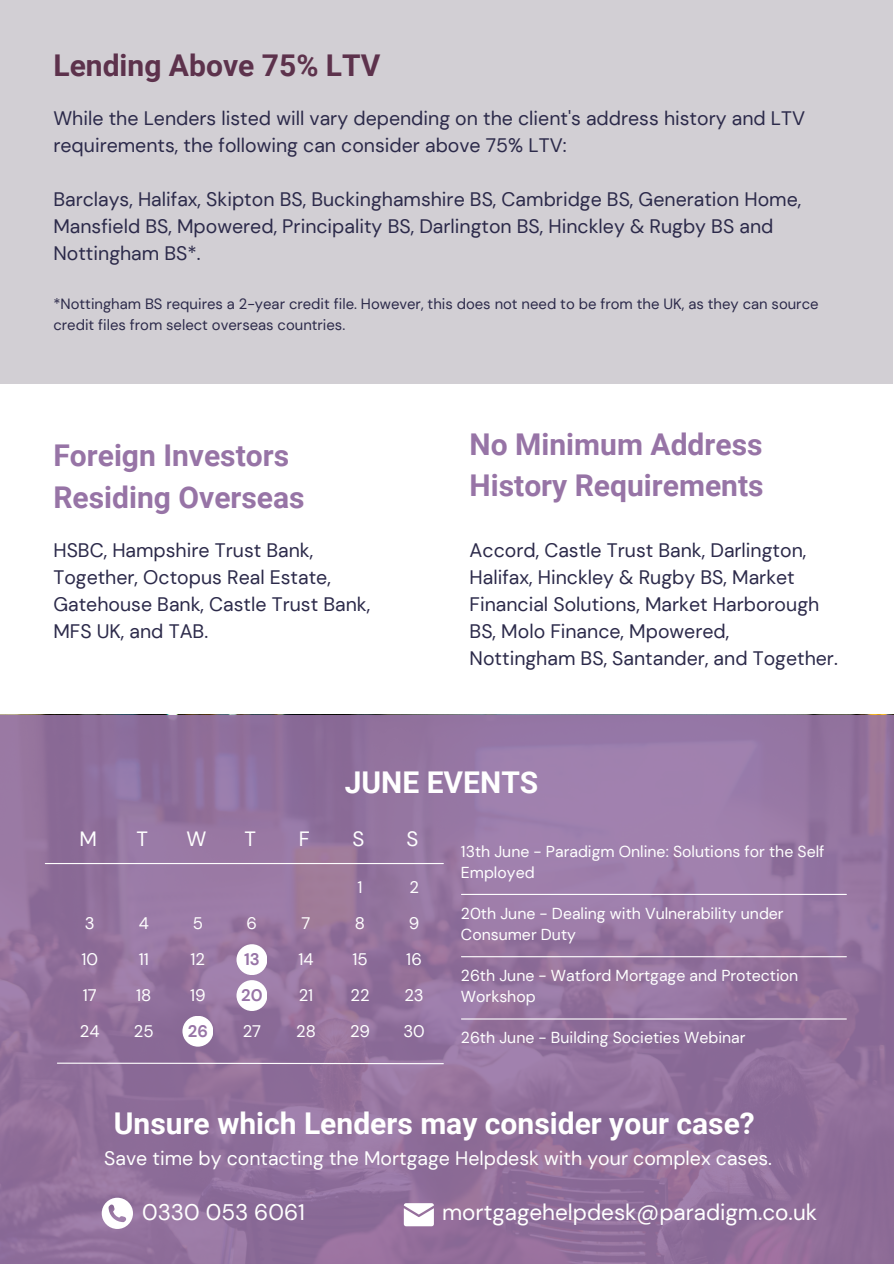
<style>
.page{position:relative;width:894px;height:1264px;background:#fff}
.page>*{position:absolute;margin:0;border:0;box-sizing:border-box;transform-origin:0 0}
.t1{font:700 30px/41.7px "Roboto";color:#9774a6}
.t2{font:700 30px "Roboto";color:#fff}
.t3{font:700 30px "Roboto";color:#5d324c}
.t4{font:22.5px "DM Sans";color:#fff}
.t5{font:20.7px "DM Sans";color:#fff}
.t6{font:19.5px/27px "DM Sans";color:#2c2a4a}
.t7{font:19.5px "DM Sans";color:#fff}
.t8{font:16.65px "DM Sans";color:#fff}
.t9{font:700 16.65px "DM Sans";color:#9774a6}
.t10{font:15.9px/21.3px "DM Sans";color:#fff}
.t11{font:14.85px/20.2px "DM Sans";color:#2c2a4a}
</style>
<div class="page">
<div style="left:0;top:0;width:892px;height:383px;background:#d2cfd4"></div>
<svg style="left:0;top:715px;width:893px;height:548px;background:#94739e"></svg>
<svg style="left:403px;top:1203px;width:31px;height:23px"></svg>
<svg style="left:102px;top:1197px;width:31px;height:31px"></svg>
<hr style="left:461px;top:893px;width:385px;height:2px;background:#fff">
<hr style="left:461px;top:956px;width:385px;height:1px;background:#fff">
<hr style="left:461px;top:1018px;width:385px;height:1px;background:#fff">
<hr style="left:45px;top:863px;width:398px;height:1px;background:#fff">
<svg style="left:56px;top:1062px;width:388px;height:2px"></svg>
<div style="left:236px;top:944px;width:31px;height:31px;background:#fff;border-radius:50%"></div>
<div style="left:236px;top:980px;width:31px;height:31px;background:#fff;border-radius:50%"></div>
<div style="left:182px;top:1015px;width:31px;height:31px;background:#fff;border-radius:50%"></div>
<p class="t3" style="left:53px;top:48px;width:328px">Lending Above 75% LTV</p>
<p class="t6" style="left:53px;top:104px;width:753px">While the Lenders listed will vary depending on the client's address history and LTV requirements, the following can consider above 75% LTV:</p>
<p class="t6" style="left:53px;top:185px;width:749px">Barclays, Halifax, Skipton BS, Buckinghamshire BS, Cambridge BS, Generation Home,<br>Mansfield BS, Mpowered, Principality BS, Darlington BS, Hinckley &amp; Rugby BS and<br>Nottingham BS*.</p>
<p class="t11" style="left:53px;top:294px;width:766px">*Nottingham BS requires a 2-year credit file. However, this does not need to be from the UK, as they can source credit files from select overseas countries.</p>
<p class="t1" style="left:53px;top:435px;width:253px">Foreign Investors<br>Residing Overseas</p>
<p class="t6" style="left:53px;top:537px;width:318px">HSBC, Hampshire Trust Bank,<br>Together, Octopus Real Estate,<br>Gatehouse Bank, Castle Trust Bank,<br>MFS UK, and TAB.</p>
<p class="t1" style="left:469px;top:423px;width:295px">No Minimum Address<br>History Requirements</p>
<p class="t6" style="left:469px;top:537px;width:369px">Accord, Castle Trust Bank, Darlington, Halifax, Hinckley &amp; Rugby BS, Market Financial Solutions, Market Harborough BS, Molo Finance, Mpowered, Nottingham BS, Santander, and Together.</p>
<h3 class="t2" style="left:344px;top:765px;width:195px">JUNE EVENTS</h3>
<h2 class="t5" style="left:80px;top:825px;width:19px">M</h2>
<h4 class="t5" style="left:136px;top:825px;width:13px">T</h4>
<h4 class="t5" style="left:186px;top:825px;width:21px">W</h4>
<h1 class="t5" style="left:244px;top:825px;width:13px">T</h1>
<p class="t5" style="left:299px;top:825px;width:13px">F</p>
<p class="t5" style="left:352px;top:825px;width:13px">S</p>
<h2 class="t5" style="left:406px;top:825px;width:13px">S</h2>
<p class="t8" style="left:357px;top:876px;width:7px">1</p>
<p class="t8" style="left:409px;top:876px;width:11px">2</p>
<p class="t8" style="left:85px;top:912px;width:11px">3</p>
<p class="t8" style="left:139px;top:912px;width:12px">4</p>
<p class="t8" style="left:193px;top:912px;width:12px">5</p>
<p class="t8" style="left:246px;top:912px;width:12px">6</p>
<p class="t8" style="left:301px;top:912px;width:10px">7</p>
<p class="t8" style="left:355px;top:912px;width:12px">8</p>
<p class="t8" style="left:409px;top:912px;width:12px">9</p>
<p class="t8" style="left:81px;top:948px;width:18px">10</p>
<p class="t8" style="left:139px;top:948px;width:12px">11</p>
<p class="t8" style="left:190px;top:948px;width:16px">12</p>
<p class="t9" style="left:244px;top:948px;width:17px">13</p>
<p class="t8" style="left:298px;top:948px;width:17px">14</p>
<p class="t8" style="left:352px;top:948px;width:17px">15</p>
<p class="t8" style="left:406px;top:948px;width:17px">16</p>
<p class="t8" style="left:83px;top:984px;width:15px">17</p>
<p class="t8" style="left:136px;top:984px;width:17px">18</p>
<p class="t8" style="left:190px;top:984px;width:17px">19</p>
<p class="t9" style="left:241px;top:984px;width:23px">20</p>
<p class="t8" style="left:298px;top:984px;width:16px">21</p>
<p class="t8" style="left:350px;top:984px;width:21px">22</p>
<p class="t8" style="left:404px;top:984px;width:21px">23</p>
<p class="t8" style="left:80px;top:1020px;width:21px">24</p>
<p class="t8" style="left:134px;top:1020px;width:21px">25</p>
<p class="t9" style="left:188px;top:1020px;width:22px">26</p>
<p class="t8" style="left:242px;top:1020px;width:20px">27</p>
<p class="t8" style="left:296px;top:1020px;width:21px">28</p>
<p class="t8" style="left:350px;top:1020px;width:22px">29</p>
<p class="t8" style="left:403px;top:1020px;width:23px">30</p>
<h2 class="t10" style="left:461px;top:840px;width:365px">13th June - Paradigm Online: Solutions for the Self<br>Employed</h2>
<h4 class="t10" style="left:461px;top:902px;width:324px">20th June - Dealing with Vulnerability under<br>Consumer Duty</h4>
<h4 class="t10" style="left:461px;top:965px;width:339px">26th June - Watford Mortgage and Protection<br>Workshop</h4>
<p class="t10" style="left:461px;top:1026px;width:286px">26th June - Building Societies Webinar</p>
<p class="t2" style="left:114px;top:1106px;width:642px">Unsure which Lenders may consider your case?</p>
<p class="t7" style="left:104px;top:1145px;width:669px">Save time by contacting the Mortgage Helpdesk with your complex cases.</p>
<h4 class="t4" style="left:142px;top:1197px;width:164px">0330 053 6061</h4>
<p class="t4" style="left:442px;top:1197px;width:376px">mortgagehelpdesk@paradigm.co.uk</p>
</div>
